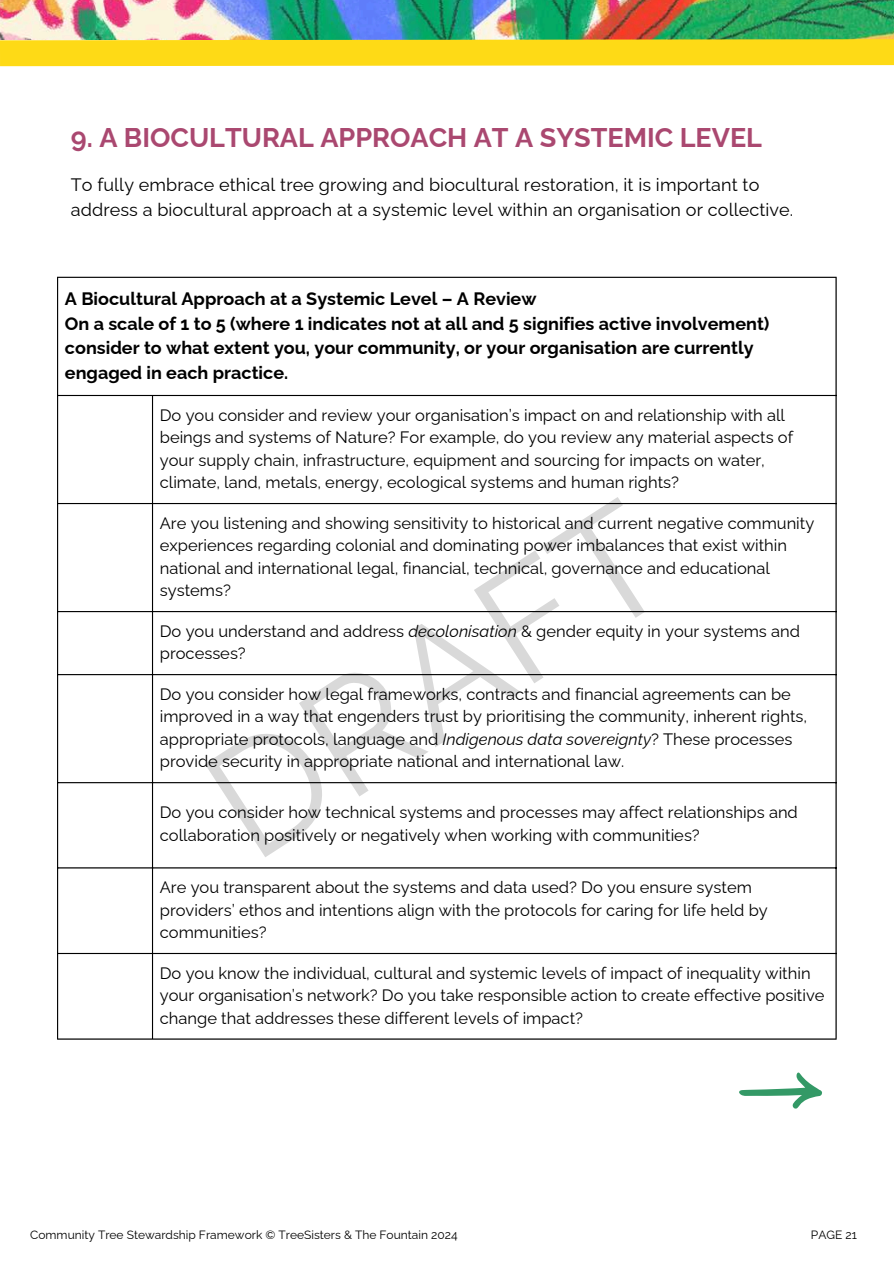
<style>
.page{position:relative;width:894px;height:1264px;background:#fff}
.page>*{position:absolute;margin:0;border:0;box-sizing:border-box;transform-origin:0 0}
.t1{font:156.6px "Raleway";color:#000}
.t2{font:700 27px "Raleway";color:#aa4870}
.t3{font:700 18px/24.8px "Raleway";color:#000}
.t4{font:18px/25px "Raleway";letter-spacing:.005em;color:#000}
.t5{font:16.5px/22.5px "Raleway";color:#000}
.t6{font:12px "Raleway";color:#000}
.s1{font-style:italic}
</style>
<div class="page">
<img style="left:0;top:0;width:893px;height:26px">
<hr style="left:57px;top:278px;width:1px;height:760px;background:#000">
<hr style="left:152px;top:396px;width:1px;height:642px;background:#000">
<hr style="left:835px;top:278px;width:1px;height:760px;background:#000">
<hr style="left:57px;top:277px;width:779px;height:1px;background:#000">
<hr style="left:57px;top:395px;width:779px;height:1px;background:#000">
<hr style="left:57px;top:503px;width:779px;height:1px;background:#000">
<hr style="left:57px;top:611px;width:779px;height:1px;background:#000">
<hr style="left:57px;top:674px;width:779px;height:1px;background:#000">
<hr style="left:57px;top:782px;width:779px;height:1px;background:#000">
<hr style="left:57px;top:867px;width:779px;height:1px;background:#000">
<hr style="left:57px;top:952px;width:779px;height:2px;background:#000">
<hr style="left:57px;top:1038px;width:779px;height:1px;background:#000">
<img style="left:0;top:26px;width:893px;height:41px">
<svg style="left:739px;top:1072px;width:83px;height:36px"></svg>
<h2 class="t2" style="left:71px;top:122px;width:692px">9. A BIOCULTURAL APPROACH AT A SYSTEMIC LEVEL</h2>
<p class="t4" style="left:71px;top:172px;width:723px">To fully embrace ethical tree growing and biocultural restoration, it is important to address a biocultural approach at a systemic level within an organisation or collective.</p>
<p class="t3" style="left:65px;top:286px;width:706px">A Biocultural Approach at a Systemic Level – A Review<br>On a scale of 1 to 5 (where 1 indicates not at all and 5 signifies active involvement) consider to what extent you, your community, or your organisation are currently engaged in each practice.</p>
<p class="t5" style="left:160px;top:404px;width:634px">Do you consider and review your organisation’s impact on and relationship with all beings and systems of Nature? For example, do you review any material aspects of your supply chain, infrastructure, equipment and sourcing for impacts on water, climate, land, metals, energy, ecological systems and human rights?</p>
<p class="t5" style="left:160px;top:512px;width:655px">Are you listening and showing sensitivity to historical and current negative community experiences regarding colonial and dominating power imbalances that exist within national and international legal, financial, technical, governance and educational systems?</p>
<p class="t5" style="left:160px;top:620px;width:641px">Do you understand and address <span class="s1">decolonisation</span> &amp; gender equity in your systems and processes?</p>
<p class="t5" style="left:160px;top:683px;width:648px">Do you consider how legal frameworks, contracts and financial agreements can be improved in a way that engenders trust by prioritising the community, inherent rights, appropriate protocols, language and <span class="s1">Indigenous data sovereignty</span>? These processes provide security in appropriate national and international law.</p>
<p class="t5" style="left:160px;top:801px;width:639px">Do you consider how technical systems and processes may affect relationships and collaboration positively or negatively when working with communities?</p>
<p class="t5" style="left:160px;top:876px;width:609px">Are you transparent about the systems and data used? Do you ensure system providers’ ethos and intentions align with the protocols for caring for life held by communities?</p>
<p class="t5" style="left:160px;top:961px;width:666px">Do you know the individual, cultural and systemic levels of impact of inequality within your organisation’s network? Do you take responsible action to create effective positive change that addresses these different levels of impact?</p>
<h1 class="t1" style="left:173px;top:741px;width:509px;rotate:-33deg">DRAFT</h1>
<p class="t6" style="left:30px;top:1227px;width:428px">Community Tree Stewardship Framework © TreeSisters &amp; The Fountain 2024</p>
<p class="t6" style="left:810px;top:1227px;width:47px">PAGE 21</p>
</div>
